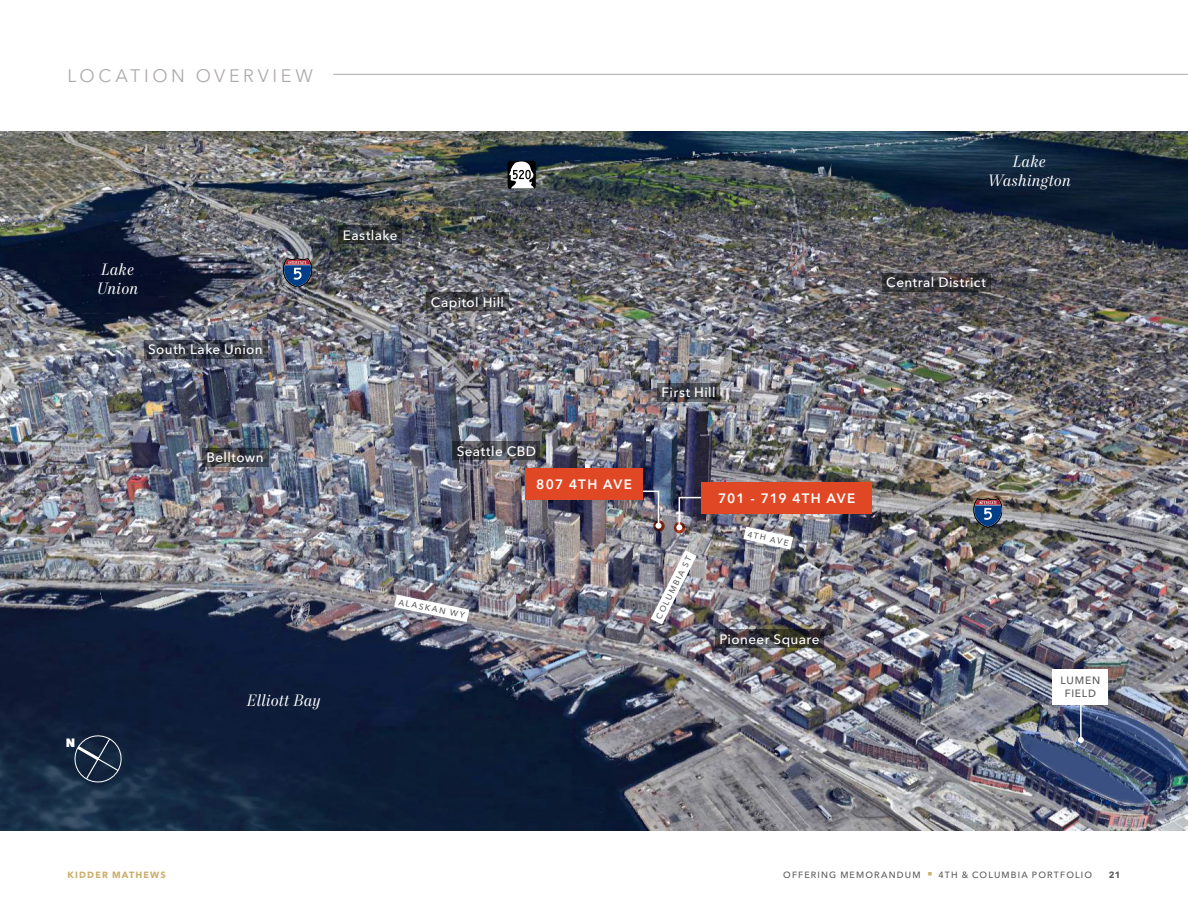
<style>
.page{position:relative;width:1188px;height:918px;background:#fff}
.page>*{position:absolute;margin:0;border:0;box-sizing:border-box;transform-origin:0 0}
.Section_Identifier_-_White_2023{font:18px "Avenir Next LT Pro";letter-spacing:.2em;color:#afabac}
.Water_-_White_2023{font:italic 16.5px/19.5px "Mort Modern 08";letter-spacing:.01em;color:#fff;text-align:center}
.Smaller_Town_-_White_2023{font:500 13.5px "Avenir Next LT Pro";letter-spacing:.03em;color:#fff}
.Subject_Property_Label_-_White_2023{font:600 13.5px "Avenir Next LT Pro";letter-spacing:.075em;color:#fff}
.t1{font:800 12px "Avenir Next LT Pro";color:#fff}
.Other_Callout_Text_-_Ash_2023{font:500 10.5px/13.5px "Avenir Next LT Pro";letter-spacing:.07em;color:#5e5d5d;text-align:center}
.t2{font:500 9px "Avenir Next LT Pro";letter-spacing:.13em;color:#5e5d5d}
.t3{font:700 9px "Avenir Next LT Pro";letter-spacing:.13em;color:#cbae6b}
.t4{font:700 9px "Avenir Next LT Pro";color:#5e5d5d}
.Street_Names_-_Ash_2023{font:500 8.25px "Avenir Next LT Pro";color:#5e5d5d}
.s1{color:#cbae6b}
</style>
<div class="page">
<img style="left:0;top:131px;width:1188px;height:699px">
<svg style="left:974px;top:499px;width:28px;height:28px"></svg>
<svg style="left:284px;top:259px;width:28px;height:28px"></svg>
<div style="left:508px;top:161px;width:28px;height:28px;background:#000;border-radius:3px"></div>
<svg style="left:509px;top:162px;width:25px;height:26px"></svg>
<svg style="left:72px;top:733px;width:52px;height:52px;background:#2b3b52"></svg>
<svg style="left:452px;top:441px;width:88px;height:19px;background:#43444c"></svg>
<svg style="left:657px;top:383px;width:63px;height:19px"></svg>
<svg style="left:715px;top:629px;width:109px;height:19px;background:#383636"></svg>
<svg style="left:202px;top:448px;width:66px;height:19px"></svg>
<svg style="left:144px;top:340px;width:123px;height:19px;background:#41454f"></svg>
<svg style="left:339px;top:225px;width:63px;height:19px"></svg>
<svg style="left:426px;top:292px;width:82px;height:19px;background:#434348"></svg>
<svg style="left:882px;top:273px;width:108px;height:19px;background:#3a383b"></svg>
<hr style="left:1080px;top:702px;width:2px;height:38px;background:#fff">
<svg style="left:1078px;top:737px;width:6px;height:6px"></svg>
<div style="left:1053px;top:669px;width:55px;height:36px;background:#fff"></div>
<svg style="left:394px;top:595px;width:75px;height:27px"></svg>
<svg style="left:743px;top:527px;width:50px;height:23px"></svg>
<img style="left:651px;top:550px;width:46px;height:74px">
<svg style="left:653px;top:520px;width:12px;height:12px"></svg>
<svg style="left:626px;top:490px;width:36px;height:39px"></svg>
<div style="left:525px;top:468px;width:118px;height:32px;background:#e04825"></div>
<svg style="left:674px;top:522px;width:11px;height:11px"></svg>
<svg style="left:676px;top:496px;width:38px;height:34px"></svg>
<div style="left:702px;top:482px;width:170px;height:32px;background:#e04825"></div>
<hr style="left:333px;top:74px;width:855px;height:1px;background:#afabac">
<p class="Section_Identifier_-_White_2023" style="left:68px;top:65px;width:247px">LOCATION OVERVIEW</p>
<p class="Water_-_White_2023" style="left:96px;top:260px;width:43px;text-align:left">Lake<br>Union</p>
<p class="Smaller_Town_-_White_2023" style="left:148px;top:341px;width:116px">South Lake Union</p>
<p class="Smaller_Town_-_White_2023" style="left:206px;top:449px;width:59px">Belltown</p>
<p class="Smaller_Town_-_White_2023" style="left:343px;top:227px;width:56px">Eastlake</p>
<p class="Smaller_Town_-_White_2023" style="left:431px;top:294px;width:75px">Capitol Hill</p>
<p class="Smaller_Town_-_White_2023" style="left:457px;top:443px;width:81px">Seattle CBD</p>
<p class="Subject_Property_Label_-_White_2023" style="left:536px;top:476px;width:97px">807 4TH AVE</p>
<p class="t1" style="left:66px;top:736px;width:11px">N</p>
<p class="Water_-_White_2023" style="left:246px;top:691px;width:76px">Elliott Bay</p>
<p class="Street_Names_-_Ash_2023" style="left:400px;top:597px;width:69px;rotate:12deg">ALASKAN WY</p>
<p class="Smaller_Town_-_White_2023" style="left:662px;top:385px;width:56px">First Hill</p>
<p class="Subject_Property_Label_-_White_2023" style="left:718px;top:490px;width:139px">701 - 719 4TH AVE</p>
<p class="Street_Names_-_Ash_2023" style="left:654px;top:616px;width:71px;rotate:-63deg">COLUMBIA ST</p>
<p class="Street_Names_-_Ash_2023" style="left:749px;top:529px;width:43px;rotate:13deg">4TH AVE</p>
<p class="Smaller_Town_-_White_2023" style="left:719px;top:631px;width:102px">Pioneer Square</p>
<p class="Water_-_White_2023" style="left:987px;top:152px;width:85px">Lake<br>Washington</p>
<p class="Smaller_Town_-_White_2023" style="left:886px;top:274px;width:101px">Central District</p>
<p class="Other_Callout_Text_-_Ash_2023" style="left:1061px;top:673px;width:41px">LUMEN<br>FIELD</p>
<p class="t3" style="left:68px;top:869px;width:100px">KIDDER MATHEWS</p>
<p class="t2" style="left:783px;top:869px;width:310px">OFFERING MEMORANDUM <span class="s1">■</span> 4TH &amp; COLUMBIA PORTFOLIO</p>
<p class="t4" style="left:1109px;top:869px;width:13px">21</p>
</div>
